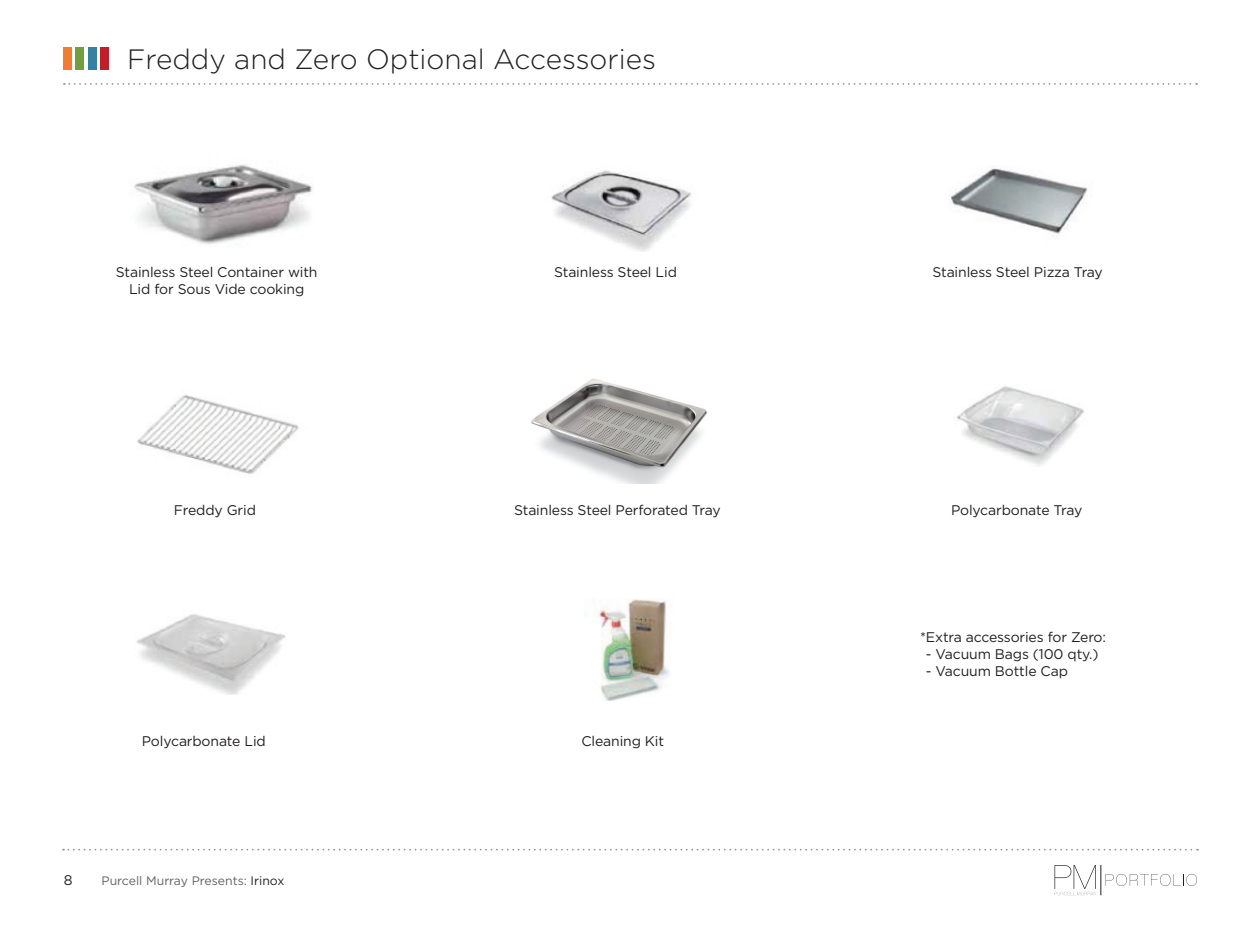
<style>
.page{position:relative;width:1260px;height:945px;background:#fff}
.page>*{position:absolute;margin:0;border:0;box-sizing:border-box;transform-origin:0 0}
.t1{font:300 28px "Gotham";color:#231f20}
.t2{font:14px/16.8px "Gotham";letter-spacing:-.01em;color:#231f20;text-align:center}
.t3{font:12.25px "Gotham";color:#636366}
.s1{color:#231f20}
</style>
<div class="page">
<svg style="left:63px;top:849px;width:1135px;height:2px"></svg>
<svg style="left:64px;top:83px;width:1133px;height:2px"></svg>
<div style="left:63px;top:47px;width:8px;height:23px;background:#f47d2d"></div>
<div style="left:76px;top:47px;width:8px;height:23px;background:#729f3d"></div>
<div style="left:88px;top:47px;width:8px;height:23px;background:#3482a0"></div>
<div style="left:101px;top:47px;width:8px;height:23px;background:#c61c29"></div>
<svg style="left:1054px;top:865px;width:42px;height:30px"></svg>
<svg style="left:1106px;top:874px;width:91px;height:12px"></svg>
<hr style="left:1101px;top:865px;width:1px;height:30px;background:#231f20">
<img style="left:134px;top:164px;width:179px;height:80px">
<img style="left:598px;top:599px;width:72px;height:102px">
<img style="left:137px;top:395px;width:162px;height:79px">
<img style="left:531px;top:379px;width:176px;height:105px">
<img style="left:551px;top:170px;width:141px;height:82px">
<img style="left:950px;top:166px;width:138px;height:68px">
<img style="left:956px;top:386px;width:128px;height:80px">
<img style="left:136px;top:614px;width:150px;height:80px">
<h1 class="t1" style="left:127px;top:44px;width:530px">Freddy and Zero Optional Accessories</h1>
<p class="t2" style="left:116px;top:263px;width:203px">Stainless Steel Container with<br>Lid for Sous Vide cooking</p>
<p class="t2" style="left:554px;top:263px;width:124px">Stainless Steel Lid</p>
<p class="t2" style="left:932px;top:263px;width:172px">Stainless Steel Pizza Tray</p>
<p class="t2" style="left:174px;top:502px;width:84px">Freddy Grid</p>
<p class="t2" style="left:514px;top:502px;width:208px">Stainless Steel Perforated Tray</p>
<p class="t2" style="left:951px;top:502px;width:133px">Polycarbonate Tray</p>
<p class="t2" style="left:142px;top:732px;width:125px">Polycarbonate Lid</p>
<p class="t2" style="left:64px;top:872px;width:10px">8</p>
<p class="t3" style="left:102px;top:874px;width:184px">Purcell Murray Presents: <span class="s1">Irinox</span></p>
<p class="t2" style="left:581px;top:732px;width:84px">Cleaning Kit</p>
<p class="t2" style="left:920px;top:629px;width:188px">*Extra accessories for Zero:</p>
<p class="t2" style="left:926px;top:646px;width:174px">- Vacuum Bags (100 qty.)</p>
<p class="t2" style="left:926px;top:662px;width:144px">- Vacuum Bottle Cap</p>
</div>
